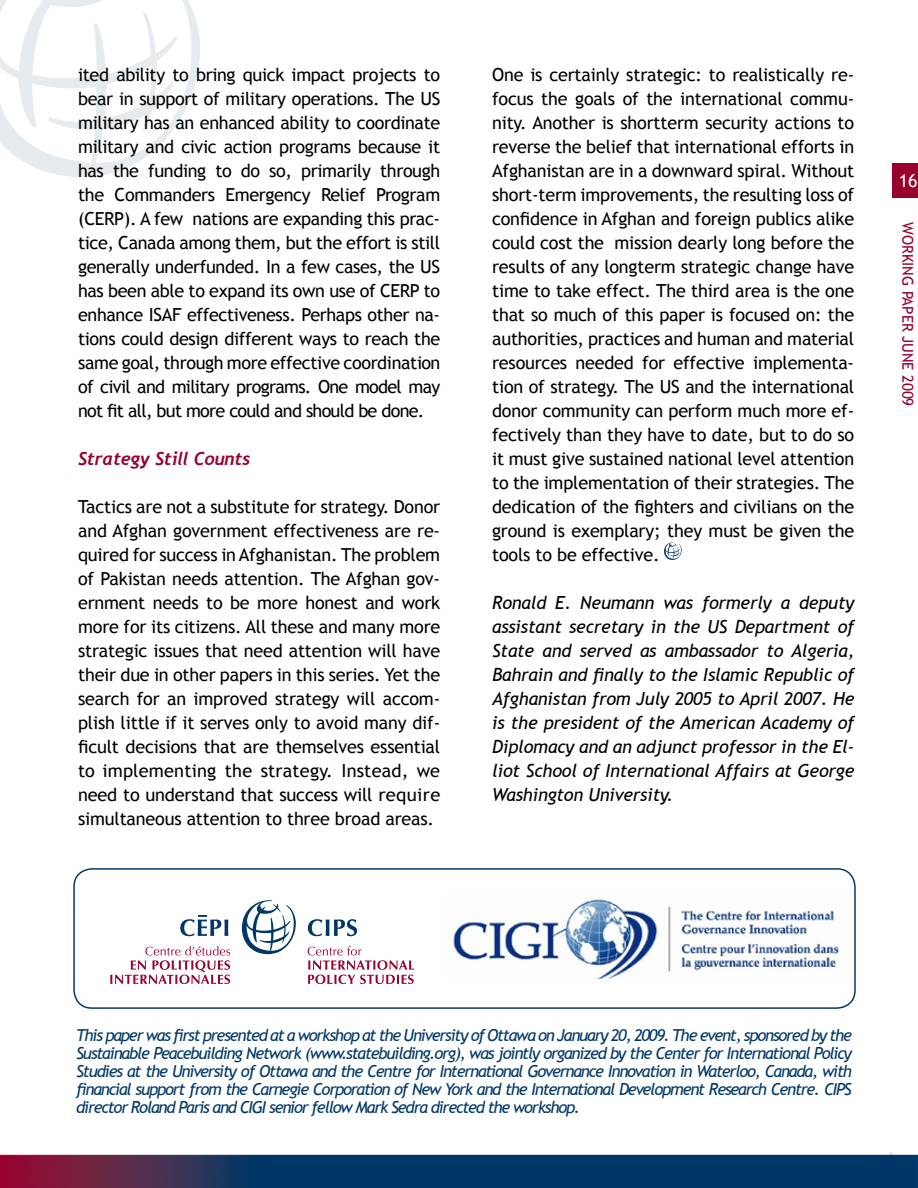
<style>
.page{position:relative;width:918px;height:1188px;background:#fff}
.page>*{position:absolute;margin:0;border:0;box-sizing:border-box;transform-origin:0 0}
.t1{font:18px/24px "Trebuchet MS";letter-spacing:-.01em;color:#000;text-align:justify}
.t2{font:italic 18px/24px "Trebuchet MS";letter-spacing:-.01em;color:#000;text-align:justify}
.t3{font:italic 700 18px "Trebuchet";letter-spacing:-.01em;color:#98002e}
.t4{font:18px "Trebuchet MS";color:#fff}
.t5{font:italic 16.5px/18px "Trebuchet MS";letter-spacing:-.07em;color:#003868;text-align:justify}
.t6{font:15px "Trebuchet MS";color:#98002e}
</style>
<div class="page">
<div style="left:892px;top:163px;width:26px;height:34px;background:#98002e"></div>
<svg style="left:0;top:0;width:200px;height:177px"></svg>
<img style="left:0;top:1152px;width:918px;height:36px">
<svg style="left:664px;top:542px;width:18px;height:18px"></svg>
<div style="left:73px;top:868px;width:783px;height:141px;border:2px solid #003868;border-radius:18px"></div>
<svg style="left:84px;top:870px;width:379px;height:114px"></svg>
<img style="left:448px;top:894px;width:393px;height:84px">
<p class="t1" style="left:78px;top:63px;width:364px">ited ability to bring quick impact projects to bear in support of military operations. The US military has an enhanced ability to coordinate military and civic action programs because it has the funding to do so, primarily through the Commanders Emergency Relief Program (CERP). A few nations are expanding this prac&shy;tice, Canada among them, but the effort is still generally underfunded. In a few cases, the US has been able to expand its own use of CERP to enhance ISAF effectiveness. Perhaps other na&shy;tions could design different ways to reach the same goal, through more effective coordination of civil and military programs. One model may not fit all, but more could and should be done.</p>
<p class="t3" style="left:78px;top:447px;width:174px">Strategy Still Counts</p>
<p class="t1" style="left:78px;top:495px;width:364px">Tactics are not a substitute for strategy. Donor and Afghan government effectiveness are re&shy;quired for success in Afghanistan. The problem of Pakistan needs attention. The Afghan gov&shy;ernment needs to be more honest and work more for its citizens. All these and many more strategic issues that need attention will have their due in other papers in this series. Yet the search for an improved strategy will accom&shy;plish little if it serves only to avoid many dif&shy;ficult decisions that are themselves essential to implementing the strategy. Instead, we need to understand that success will require simultaneous attention to three broad areas.</p>
<p class="t1" style="left:492px;top:63px;width:364px">One is certainly strategic: to realistically re&shy;focus the goals of the international commu&shy;nity. Another is shortterm security actions to reverse the belief that international efforts in Afghanistan are in a downward spiral. Without short-term improvements, the resulting loss of confidence in Afghan and foreign publics alike could cost the mission dearly long before the results of any longterm strategic change have time to take effect. The third area is the one that so much of this paper is focused on: the authorities, practices and human and material resources needed for effective implementa&shy;tion of strategy. The US and the international donor community can perform much more ef&shy;fectively than they have to date, but to do so it must give sustained national level attention to the implementation of their strategies. The dedication of the fighters and civilians on the ground is exemplary; they must be given the tools to be effective.</p>
<p class="t2" style="left:492px;top:590px;width:364px">Ronald E. Neumann was formerly a deputy assistant secretary in the US Department of State and served as ambassador to Algeria, Bahrain and finally to the Islamic Republic of Afghanistan from July 2005 to April 2007. He is the president of the American Academy of Diplomacy and an adjunct professor in the El&shy;liot School of International Affairs at George Washington University.</p>
<p class="t4" style="left:899px;top:170px;width:20px">16</p>
<p class="t6" style="left:917px;top:222px;width:186px;rotate:90deg">WORKING PAPER JUNE 2009</p>
<p class="t5" style="left:76px;top:1027px;width:778px">This paper was first presented at a workshop at the University of Ottawa on January 20, 2009. The event, sponsored by the Sustainable Peacebuilding Network (www.statebuilding.org), was jointly organized by the Center for International Policy Studies at the University of Ottawa and the Centre for International Governance Innovation in Waterloo, Canada, with financial support from the Carnegie Corporation of New York and the International Development Research Centre. CIPS director Roland Paris and CIGI senior fellow Mark Sedra directed the workshop.</p>
</div>
